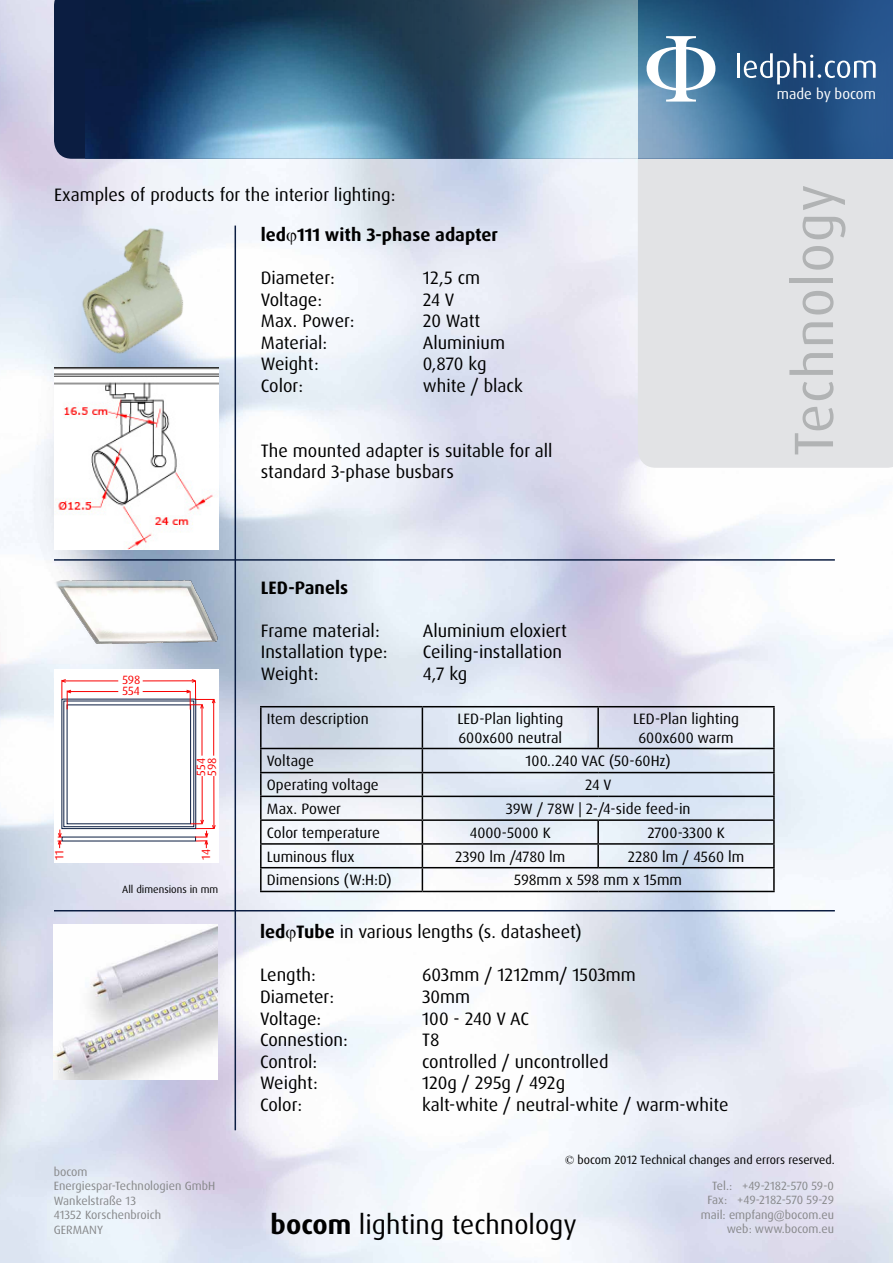
<style>
.page{position:relative;width:893px;height:1263px;background:#fff}
.page>*{position:absolute;margin:0;border:0;box-sizing:border-box;transform-origin:0 0}
.t1{font:55.5px "Dax OT";letter-spacing:.02em;color:#b1b3b4}
.t2{font:27px "Dax OT";color:#000}
.t3{font:18px/21.6px "Dax OT";color:#000}
.t4{font:700 18px "Dax OT";color:#000}
.t5{font:15px/18px "Dax OT";color:#000}
.t6{font:14.7px "Dax OT";color:#fff}
.t7{font:12px/14.4px "Dax OT";color:#87888a;text-align:right}
.t8{font:12px "Dax OT";color:#000}
.t9{font:12px/11.1px "Dax OT";letter-spacing:-.005em;color:#fa0000}
.t10{font:10.5px "Dax OT";color:#000}
.s1{font-weight:700}
.s2{font-family:"Times New Roman"}
</style>
<div class="page">
<img style="left:0;top:0;width:893px;height:1263px">
<div style="left:638px;top:159px;width:255px;height:309px;background:#e2e3e5"></div>
<div style="left:54px;top:0;width:31px;height:159px;background:#0b1d41"></div>
<img style="left:85px;top:0;width:808px;height:159px">
<img style="left:54px;top:924px;width:164px;height:155px">
<img style="left:54px;top:570px;width:164px;height:77px">
<img style="left:55px;top:206px;width:154px;height:161px">
<hr style="left:235px;top:226px;width:1px;height:904px;background:#0b1d41">
<img style="left:54px;top:367px;width:164px;height:182px">
<hr style="left:54px;top:559px;width:781px;height:2px;background:#0b1d41">
<div style="left:54px;top:670px;width:164px;height:193px;background:#fff"></div>
<div style="left:62px;top:699px;width:134px;height:130px;border:1px solid #0b1d41"></div>
<svg style="left:58px;top:829px;width:4px;height:19px"></svg>
<hr style="left:202px;top:705px;width:1px;height:51px;background:#f90000">
<hr style="left:202px;top:776px;width:1px;height:47px;background:#f90000">
<hr style="left:213px;top:700px;width:1px;height:56px;background:#f90000">
<svg style="left:191px;top:819px;width:25px;height:29px"></svg>
<hr style="left:214px;top:776px;width:1px;height:52px;background:#f90000">
<hr style="left:62px;top:681px;width:56px;height:1px;background:#f90000">
<hr style="left:143px;top:680px;width:52px;height:1px;background:#f90000">
<hr style="left:68px;top:691px;width:50px;height:1px;background:#f90000">
<svg style="left:62px;top:679px;width:10px;height:30px"></svg>
<svg style="left:186px;top:679px;width:29px;height:30px"></svg>
<hr style="left:143px;top:691px;width:47px;height:1px;background:#f90000">
<hr style="left:260px;top:706px;width:162px;height:1px;background:#000">
<hr style="left:260px;top:707px;width:2px;height:41px;background:#000">
<hr style="left:422px;top:706px;width:176px;height:1px;background:#000">
<hr style="left:422px;top:707px;width:1px;height:41px;background:#000">
<hr style="left:598px;top:706px;width:177px;height:1px;background:#000">
<hr style="left:597px;top:707px;width:2px;height:41px;background:#000">
<hr style="left:773px;top:707px;width:2px;height:41px;background:#000">
<hr style="left:260px;top:748px;width:162px;height:1px;background:#000">
<hr style="left:260px;top:749px;width:2px;height:23px;background:#000">
<hr style="left:422px;top:748px;width:176px;height:1px;background:#000">
<hr style="left:598px;top:748px;width:177px;height:1px;background:#000">
<hr style="left:773px;top:749px;width:2px;height:23px;background:#000">
<hr style="left:260px;top:772px;width:162px;height:1px;background:#000">
<hr style="left:260px;top:773px;width:2px;height:23px;background:#000">
<hr style="left:422px;top:772px;width:176px;height:1px;background:#000">
<hr style="left:598px;top:772px;width:177px;height:1px;background:#000">
<hr style="left:773px;top:773px;width:2px;height:23px;background:#000">
<hr style="left:260px;top:796px;width:162px;height:1px;background:#000">
<hr style="left:260px;top:797px;width:2px;height:22px;background:#000">
<hr style="left:422px;top:796px;width:176px;height:1px;background:#000">
<hr style="left:598px;top:796px;width:177px;height:1px;background:#000">
<hr style="left:773px;top:797px;width:2px;height:22px;background:#000">
<hr style="left:260px;top:819px;width:162px;height:2px;background:#000">
<hr style="left:260px;top:821px;width:2px;height:22px;background:#000">
<hr style="left:422px;top:819px;width:176px;height:2px;background:#000">
<hr style="left:598px;top:819px;width:177px;height:2px;background:#000">
<hr style="left:597px;top:821px;width:2px;height:22px;background:#000">
<hr style="left:773px;top:821px;width:2px;height:22px;background:#000">
<hr style="left:260px;top:843px;width:162px;height:2px;background:#000">
<hr style="left:260px;top:845px;width:2px;height:22px;background:#000">
<hr style="left:422px;top:843px;width:176px;height:2px;background:#000">
<hr style="left:598px;top:843px;width:177px;height:2px;background:#000">
<hr style="left:597px;top:845px;width:2px;height:22px;background:#000">
<hr style="left:773px;top:845px;width:2px;height:22px;background:#000">
<hr style="left:260px;top:867px;width:162px;height:1px;background:#000">
<hr style="left:260px;top:868px;width:2px;height:23px;background:#000">
<hr style="left:422px;top:867px;width:176px;height:1px;background:#000">
<svg style="left:422px;top:749px;width:1px;height:142px"></svg>
<hr style="left:598px;top:867px;width:177px;height:1px;background:#000">
<hr style="left:773px;top:868px;width:2px;height:23px;background:#000">
<hr style="left:260px;top:891px;width:162px;height:1px;background:#000">
<hr style="left:422px;top:891px;width:176px;height:1px;background:#000">
<hr style="left:598px;top:891px;width:177px;height:1px;background:#000">
<hr style="left:54px;top:910px;width:781px;height:1px;background:#0b1d41">
<svg style="left:647px;top:36px;width:68px;height:66px"></svg>
<hr style="left:737px;top:53px;width:3px;height:25px;background:#fff">
<svg style="left:744px;top:53px;width:132px;height:31px"></svg>
<svg style="left:287px;top:232px;width:9px;height:13px"></svg>
<svg style="left:286px;top:930px;width:10px;height:12px"></svg>
<p class="t3" style="left:54px;top:184px;width:343px">Examples of products for the interior lighting:</p>
<p class="t4" style="left:261px;top:223px;width:239px">led 111 with 3-phase adapter</p>
<p class="t3" style="left:261px;top:267px;width:76px">Diameter:</p>
<p class="t3" style="left:423px;top:267px;width:59px">12,5 cm</p>
<p class="t3" style="left:261px;top:289px;width:63px">Voltage:</p>
<p class="t3" style="left:423px;top:289px;width:33px">24 V</p>
<p class="t3" style="left:261px;top:310px;width:95px">Max. Power:</p>
<p class="t3" style="left:423px;top:310px;width:59px">20 Watt</p>
<p class="t3" style="left:261px;top:332px;width:68px">Material:</p>
<p class="t3" style="left:423px;top:332px;width:84px">Aluminium</p>
<p class="t3" style="left:261px;top:354px;width:59px">Weight:</p>
<p class="t3" style="left:423px;top:354px;width:65px">0,870 kg</p>
<p class="t3" style="left:261px;top:375px;width:44px">Color:</p>
<p class="t3" style="left:423px;top:375px;width:102px">white / black</p>
<p class="t3" style="left:261px;top:440px;width:293px">The mounted adapter is suitable for all standard 3-phase busbars</p>
<p class="t6" style="left:777px;top:84px;width:101px">made by bocom</p>
<h1 class="t1" style="left:779px;top:456px;width:273px;rotate:-90deg">Technology</h1>
<p class="t9" style="left:123px;top:675px;width:19px;line-height:10.6px">598<br>554</p>
<p class="t9" style="left:196px;top:776px;width:19px;rotate:-90deg">554<br>598</p>
<p class="t9" style="left:54px;top:860px;width:11px;rotate:-90deg">11</p>
<p class="t9" style="left:201px;top:860px;width:12px;rotate:-90deg">14</p>
<p class="t10" style="left:122px;top:882px;width:98px">All dimensions in mm</p>
<p class="t4" style="left:261px;top:576px;width:89px">LED-Panels</p>
<p class="t3" style="left:261px;top:620px;width:120px">Frame material:</p>
<p class="t3" style="left:423px;top:620px;width:146px">Aluminium eloxiert</p>
<p class="t3" style="left:261px;top:641px;width:128px">Installation type:</p>
<p class="t3" style="left:423px;top:641px;width:141px">Ceiling-installation</p>
<p class="t3" style="left:261px;top:663px;width:59px">Weight:</p>
<p class="t3" style="left:423px;top:663px;width:46px">4,7 kg</p>
<p class="t5" style="left:267px;top:710px;width:103px">Item description</p>
<p class="t5" style="left:457px;top:710px;width:107px">LED-Plan lighting<br>600x600 neutral</p>
<p class="t5" style="left:633px;top:710px;width:107px;text-align:center">LED-Plan lighting<br>600x600 warm</p>
<p class="t5" style="left:267px;top:752px;width:49px">Voltage</p>
<p class="t5" style="left:526px;top:752px;width:147px">100..240 VAC (50-60Hz)</p>
<p class="t5" style="left:267px;top:776px;width:114px">Operating voltage</p>
<p class="t5" style="left:585px;top:776px;width:28px">24 V</p>
<p class="t5" style="left:267px;top:800px;width:76px">Max. Power</p>
<p class="t5" style="left:506px;top:800px;width:186px">39W / 78W | 2-/4-side feed-in</p>
<p class="t5" style="left:267px;top:824px;width:115px">Color temperature</p>
<p class="t5" style="left:470px;top:824px;width:82px">4000-5000 K</p>
<p class="t5" style="left:647px;top:824px;width:79px">2700-3300 K</p>
<p class="t5" style="left:267px;top:848px;width:89px">Luminous flux</p>
<p class="t5" style="left:455px;top:848px;width:112px">2390 lm /4780 lm</p>
<p class="t5" style="left:628px;top:848px;width:118px">2280 lm / 4560 lm</p>
<p class="t5" style="left:267px;top:871px;width:126px">Dimensions (W:H:D)</p>
<p class="t5" style="left:514px;top:871px;width:169px">598mm x 598 mm x 15mm</p>
<p class="t3" style="left:260px;top:921px;width:323px"><span class="s1">led Tube</span> in various lengths (s. datasheet)</p>
<p class="t3" style="left:260px;top:964px;width:57px">Length:</p>
<p class="t3" style="left:422px;top:964px;width:215px">603mm / 1212mm/ 1503mm</p>
<p class="t3" style="left:260px;top:986px;width:76px">Diameter:</p>
<p class="t3" style="left:422px;top:986px;width:50px">30mm</p>
<p class="t3" style="left:260px;top:1008px;width:63px">Voltage:</p>
<p class="t3" style="left:422px;top:1008px;width:109px">100 - 240 V AC</p>
<p class="t3" style="left:260px;top:1029px;width:89px">Connestion:</p>
<p class="t3" style="left:422px;top:1029px;width:19px">T8</p>
<p class="t3" style="left:260px;top:1051px;width:59px">Control:</p>
<p class="t3" style="left:422px;top:1051px;width:188px">controlled / uncontrolled</p>
<p class="t3" style="left:260px;top:1072px;width:59px">Weight:</p>
<p class="t3" style="left:422px;top:1072px;width:145px">120g / 295g / 492g</p>
<p class="t3" style="left:260px;top:1094px;width:44px">Color:</p>
<p class="t3" style="left:422px;top:1094px;width:308px">kalt-white / neutral-white / warm-white</p>
<p class="t7" style="left:54px;top:1165px;width:163px;text-align:left">bocom<br>Energiespar-Technologien GmbH<br>Wankelstraße 13<br>41352 Korschenbroich<br>GERMANY</p>
<p class="t8" style="left:565px;top:1153px;width:271px"><span class="s2">©</span> bocom 2012 Technical changes and errors reserved.</p>
<h2 class="t2" style="left:271px;top:1207px;width:308px"><span class="s1">bocom</span> lighting technology</h2>
<p class="t7" style="left:701px;top:1179px;width:135px">Tel.: +49-2182-570 59-0<br>Fax: +49-2182-570 59-29 mail: empfang@bocom.eu web: www.bocom.eu</p>
</div>
